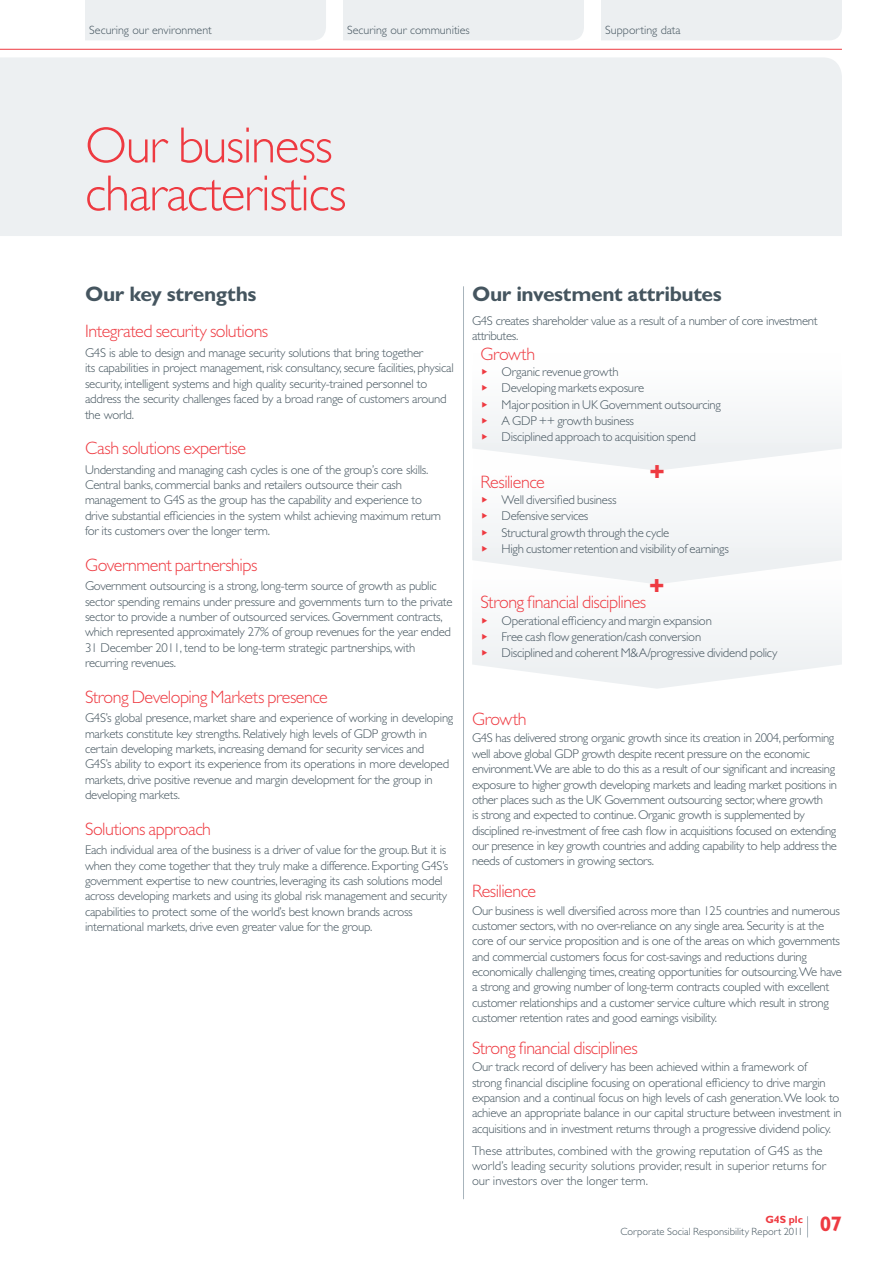
<style>
.page{position:relative;width:893px;height:1263px;background:#fff}
.page>*{position:absolute;margin:0;border:0;box-sizing:border-box;transform-origin:0 0}
.t1{font:300 51px/48px "Gill Sans Std";letter-spacing:-.025em;color:#ee3a41}
.t2{font:700 21px "Gill Sans Std";letter-spacing:-.015em;color:#45555f}
.t3{font:300 18px "Gill Sans Std";letter-spacing:-.025em;color:#ee3a41}
.t4{font:300 12.75px/15.5px "Gill Sans Std";letter-spacing:-.02em;color:#45555f}
.t5{font:300 12.75px/15.5px "Gill Sans Std";color:#45555f}
.t6{font:300 12px "Gill Sans Std";color:#45555f}
.t7{font:300 10.5px/12px "Gill Sans Std";color:#45555f}
.s1{color:#ee3a41}
.s2{font-weight:700;color:#ee3a41}
</style>
<div class="page">
<div style="left:0;top:57px;width:842px;height:179px;background:#edf0f2"></div>
<hr style="left:0;top:49px;width:842px;height:1px;background:#ee3a41">
<div style="left:85px;top:0;width:241px;height:40px;background:#eceff1"></div>
<div style="left:343px;top:0;width:241px;height:40px;background:#eceff1"></div>
<div style="left:601px;top:0;width:241px;height:40px;background:#eceff1"></div>
<svg style="left:807px;top:1216px;width:1px;height:21px"></svg>
<hr style="left:463px;top:286px;width:1px;height:913px;background:#a8b4bc">
<div style="left:472px;top:525px;width:370px;height:22px;background:#f3f5f6"></div>
<svg style="left:472px;top:547px;width:370px;height:142px;fill:#f4f6f7"></svg>
<svg style="left:472px;top:416px;width:370px;height:55px"></svg>
<svg style="left:650px;top:579px;width:13px;height:13px"></svg>
<p class="t6" style="left:89px;top:23px;width:124px">Securing our environment</p>
<p class="t6" style="left:347px;top:23px;width:124px">Securing our communities</p>
<p class="t6" style="left:605px;top:23px;width:77px">Supporting data</p>
<h1 class="t1" style="left:85px;top:122px;width:263px">Our business characteristics</h1>
<h2 class="t2" style="left:85px;top:281px;width:173px">Our key strengths</h2>
<h3 class="t3" style="left:85px;top:321px;width:185px">Integrated security solutions</h3>
<p class="t4" style="left:85px;top:345px;width:370px">G4S is able to design and manage security solutions that bring together<br>its capabilities in project management, risk consultancy, secure facilities, physical security, intelligent systems and high quality security‑trained personnel to address the security challenges faced by a broad range of customers around the world.</p>
<h3 class="t3" style="left:85px;top:438px;width:163px">Cash solutions expertise</h3>
<p class="t4" style="left:85px;top:462px;width:358px">Understanding and managing cash cycles is one of the group’s core skills.<br>Central banks, commercial banks and retailers outsource their cash management to G4S as the group has the capability and experience to drive substantial efficiencies in the system whilst achieving maximum return for its customers over the longer term.</p>
<h3 class="t3" style="left:85px;top:554px;width:174px">Government partnerships</h3>
<p class="t4" style="left:85px;top:578px;width:369px">Government outsourcing is a strong, long‑term source of growth as public sector spending remains under pressure and governments turn to the private sector to provide a number of outsourced services. Government contracts, which represented approximately 27% of group revenues for the year ended 31 December 2011, tend to be long‑term strategic partnerships, with recurring revenues.</p>
<h3 class="t3" style="left:85px;top:686px;width:244px">Strong Developing Markets presence</h3>
<p class="t4" style="left:85px;top:710px;width:370px">G4S’s global presence, market share and experience of working in developing markets constitute key strengths. Relatively high levels of GDP growth in certain developing markets, increasing demand for security services and G4S’s ability to export its experience from its operations in more developed markets, drive positive revenue and margin development for the group in developing markets.</p>
<h3 class="t3" style="left:85px;top:818px;width:128px">Solutions approach</h3>
<p class="t4" style="left:85px;top:842px;width:365px">Each individual area of the business is a driver of value for the group. But it is when they come together that they truly make a difference. Exporting G4S’s government expertise to new countries, leveraging its cash solutions model across developing markets and using its global risk management and security capabilities to protect some of the world’s best known brands across international markets, drive even greater value for the group.</p>
<h2 class="t2" style="left:472px;top:281px;width:251px">Our investment attributes</h2>
<p class="t4" style="left:472px;top:313px;width:347px">G4S creates shareholder value as a result of a number of core investment attributes.</p>
<h3 class="t3" style="left:480px;top:344px;width:56px">Growth</h3>
<p class="t4" style="left:480px;top:364px;width:140px"><span class="s1">◆</span> Organic revenue growth</p>
<p class="t4" style="left:480px;top:381px;width:165px"><span class="s1">◆</span> Developing markets exposure</p>
<p class="t4" style="left:480px;top:397px;width:242px"><span class="s1">◆</span> Major position in UK Government outsourcing</p>
<p class="t4" style="left:480px;top:413px;width:155px"><span class="s1">◆</span> A GDP ++ growth business</p>
<p class="t4" style="left:480px;top:429px;width:217px"><span class="s1">◆</span> Disciplined approach to acquisition spend</p>
<h3 class="t3" style="left:480px;top:472px;width:66px">Resilience</h3>
<p class="t4" style="left:480px;top:492px;width:138px"><span class="s1">◆</span> Well diversified business</p>
<p class="t4" style="left:480px;top:509px;width:109px"><span class="s1">◆</span> Defensive services</p>
<p class="t4" style="left:480px;top:525px;width:190px"><span class="s1">◆</span> Structural growth through the cycle</p>
<p class="t4" style="left:480px;top:541px;width:250px"><span class="s1">◆</span> High customer retention and visibility of earnings</p>
<h3 class="t3" style="left:480px;top:592px;width:167px">Strong financial disciplines</h3>
<p class="t4" style="left:480px;top:613px;width:233px"><span class="s1">◆</span> Operational efficiency and margin expansion</p>
<p class="t4" style="left:480px;top:629px;width:222px"><span class="s1">◆</span> Free cash flow generation/cash conversion</p>
<p class="t4" style="left:480px;top:645px;width:298px"><span class="s1">◆</span> Disciplined and coherent M&amp;A/progressive dividend policy</p>
<h3 class="t3" style="left:472px;top:709px;width:56px">Growth</h3>
<p class="t4" style="left:472px;top:730px;width:367px">G4S has delivered strong organic growth since its creation in 2004, performing well above global GDP growth despite recent pressure on the economic environment.We are able to do this as a result of our significant and increasing exposure to higher growth developing markets and leading market positions in other places such as the UK Government outsourcing sector, where growth<br>is strong and expected to continue. Organic growth is supplemented by disciplined re-investment of free cash flow in acquisitions focused on extending our presence in key growth countries and adding capability to help address the needs of customers in growing sectors.</p>
<h3 class="t3" style="left:472px;top:881px;width:66px">Resilience</h3>
<p class="t4" style="left:472px;top:903px;width:371px">Our business is well diversified across more than 125 countries and numerous customer sectors, with no over-reliance on any single area. Security is at the core of our service proposition and is one of the areas on which governments and commercial customers focus for cost-savings and reductions during economically challenging times, creating opportunities for outsourcing.We have a strong and growing number of long-term contracts coupled with excellent customer relationships and a customer service culture which result in strong customer retention rates and good earnings visibility.</p>
<h3 class="t3" style="left:472px;top:1038px;width:167px">Strong financial disciplines</h3>
<p class="t4" style="left:472px;top:1059px;width:371px">Our track record of delivery has been achieved within a framework of<br>strong financial discipline focusing on operational efficiency to drive margin expansion and a continual focus on high levels of cash generation.We look to achieve an appropriate balance in our capital structure between investment in acquisitions and in investment returns through a progressive dividend policy.</p>
<p class="t5" style="left:472px;top:1143px;width:355px">These attributes, combined with the growing reputation of G4S as the world’s leading security solutions provider, result in superior returns for our investors over the longer term.</p>
<p class="t7" style="left:620px;top:1214px;width:223px;text-indent:145px"><span class="s2">G4S plc<br></span>Corporate Social Responsibility Report 2011 <sup>07</sup></p>
</div>
